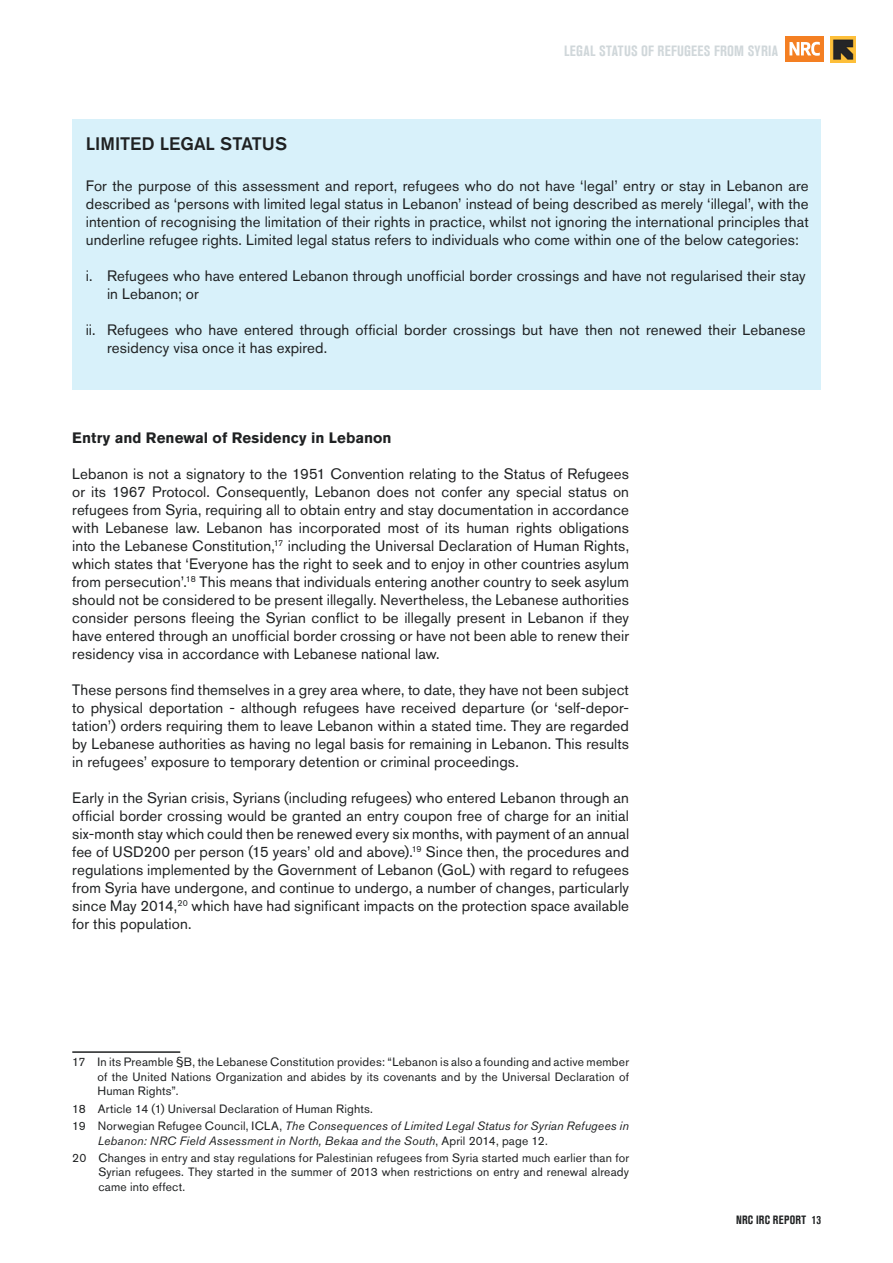
<style>
.page{position:relative;width:893px;height:1263px;background:#fff}
.page>*{position:absolute;margin:0;border:0;box-sizing:border-box;transform-origin:0 0}
.Paragraph_Normal{font:500 18px "Akzidenz Grotesk BQ";color:#1f2122}
.Paragraph_Normal-2{font:15px/18px "Akzidenz Grotesk BQ";letter-spacing:.01em;color:#1f2122;text-align:justify}
.Paragraph_Normal-3{font:700 15px "Akzidenz Grotesk BQ";letter-spacing:.005em;color:#1f2122}
.t1{font:700 condensed 14.85px "Akzidenz Grotesk BE";letter-spacing:.025em;color:#d0d7da}
.Footnote_Text{font:12px/14.4px "Akzidenz Grotesk BQ";letter-spacing:.015em;color:#1f2122;text-align:justify}
.Footnote_Text-2{font:italic 12px/14.4px "Akzidenz Grotesk BQ";letter-spacing:.015em;color:#1f2122}
.t2{font:700 condensed 12px "Akzidenz Grotesk BE";letter-spacing:.02em;color:#1f2122}
.s1{color:#1f2122}
.s2{font-size:15px;color:#f47f22}
.s3{font-style:normal}
</style>
<div class="page">
<img style="left:830px;top:36px;width:26px;height:26px">
<img style="left:832px;top:39px;width:22px;height:21px">
<div style="left:785px;top:36px;width:39px;height:26px;background:#f47f22"></div>
<svg style="left:789px;top:42px;width:31px;height:14px"></svg>
<hr style="left:72px;top:1051px;width:108px;height:2px;background:#1f2122">
<div style="left:72px;top:119px;width:749px;height:270px;background:#d8f1fa"></div>
<p class="t1" style="left:564px;top:42px;width:258px">LEGAL STATUS OF REFUGEES FROM SYRIA <span class="s1">&lt;</span> <span class="s2">NRC</span></p>
<p class="Paragraph_Normal" style="left:86px;top:132px;width:203px">LIMITED LEGAL STATUS</p>
<p class="Paragraph_Normal-2" style="left:86px;top:177px;width:724px">For the purpose of this assessment and report, refugees who do not have ‘legal’ entry or stay in Lebanon are described as ‘persons with limited legal status in Lebanon’ instead of being described as merely ‘illegal’, with the intention of recognising the limitation of their rights in practice, whilst not ignoring the international principles that underline refugee rights. Limited legal status refers to individuals who come within one of the below categories:</p>
<p class="Paragraph_Normal-2" style="left:107px;top:267px;width:700px;text-indent:-21px">i. Refugees who have entered Lebanon through unofficial border crossings and have not regularised their stay in Lebanon; or</p>
<p class="Paragraph_Normal-2" style="left:107px;top:321px;width:700px;text-indent:-21px">ii. Refugees who have entered through official border crossings but have then not renewed their Lebanese residency visa once it has expired.</p>
<p class="Paragraph_Normal-3" style="left:72px;top:429px;width:321px">Entry and Renewal of Residency in Lebanon</p>
<p class="Paragraph_Normal-2" style="left:72px;top:465px;width:558px">Lebanon is not a signatory to the 1951 Convention relating to the Status of Refugees or its 1967 Protocol. Consequently, Lebanon does not confer any special status on refugees from Syria, requiring all to obtain entry and stay documentation in accordance with Lebanese law. Lebanon has incorporated most of its human rights obligations into the Lebanese Constitution,<sup>17</sup> including the Universal Declaration of Human Rights, which states that ‘Everyone has the right to seek and to enjoy in other countries asylum from persecution’.<sup>18</sup> This means that individuals entering another country to seek asylum should not be considered to be present illegally. Nevertheless, the Lebanese authorities consider persons fleeing the Syrian conflict to be illegally present in Lebanon if they have entered through an unofficial border crossing or have not been able to renew their residency visa in accordance with Lebanese national law.</p>
<p class="Paragraph_Normal-2" style="left:72px;top:681px;width:558px">These persons find themselves in a grey area where, to date, they have not been subject to physical deportation - although refugees have received departure (or ‘self-depor&shy;tation’) orders requiring them to leave Lebanon within a stated time. They are regarded by Lebanese authorities as having no legal basis for remaining in Lebanon. This results in refugees’ exposure to temporary detention or criminal proceedings.</p>
<p class="Paragraph_Normal-2" style="left:72px;top:789px;width:558px">Early in the Syrian crisis, Syrians (including refugees) who entered Lebanon through an official border crossing would be granted an entry coupon free of charge for an initial six-month stay which could then be renewed every six months, with payment of an annual fee of USD200 per person (15 years’ old and above).<sup>19</sup> Since then, the procedures and regulations implemented by the Government of Lebanon (GoL) with regard to refugees from Syria have undergone, and continue to undergo, a number of changes, particularly since May 2014,<sup>20</sup> which have had significant impacts on the protection space available for this population.</p>
<p class="Footnote_Text" style="left:97px;top:1055px;width:533px;text-indent:-25px">17 In its Preamble §B, the Lebanese Constitution provides: “Lebanon is also a founding and active member of the United Nations Organization and abides by its covenants and by the Universal Declaration of Human Rights”.</p>
<p class="Footnote_Text" style="left:72px;top:1101px;width:302px">18 Article 14 (1) Universal Declaration of Human Rights.</p>
<p class="Footnote_Text-2" style="left:98px;top:1118px;width:533px;text-indent:-25px"><span class="s3">19 Norwegian Refugee Council, ICLA,</span> The Consequences of Limited Legal Status for Syrian Refugees in<br>Lebanon: NRC Field Assessment in North, Bekaa and the South<span class="s3">, April 2014, page 12.</span></p>
<p class="Footnote_Text" style="left:98px;top:1150px;width:532px;text-indent:-26px">20 Changes in entry and stay regulations for Palestinian refugees from Syria started much earlier than for Syrian refugees. They started in the summer of 2013 when restrictions on entry and renewal already came into effect.</p>
<p class="t2" style="left:736px;top:1213px;width:86px">NRC IRC REPORT 13</p>
</div>
